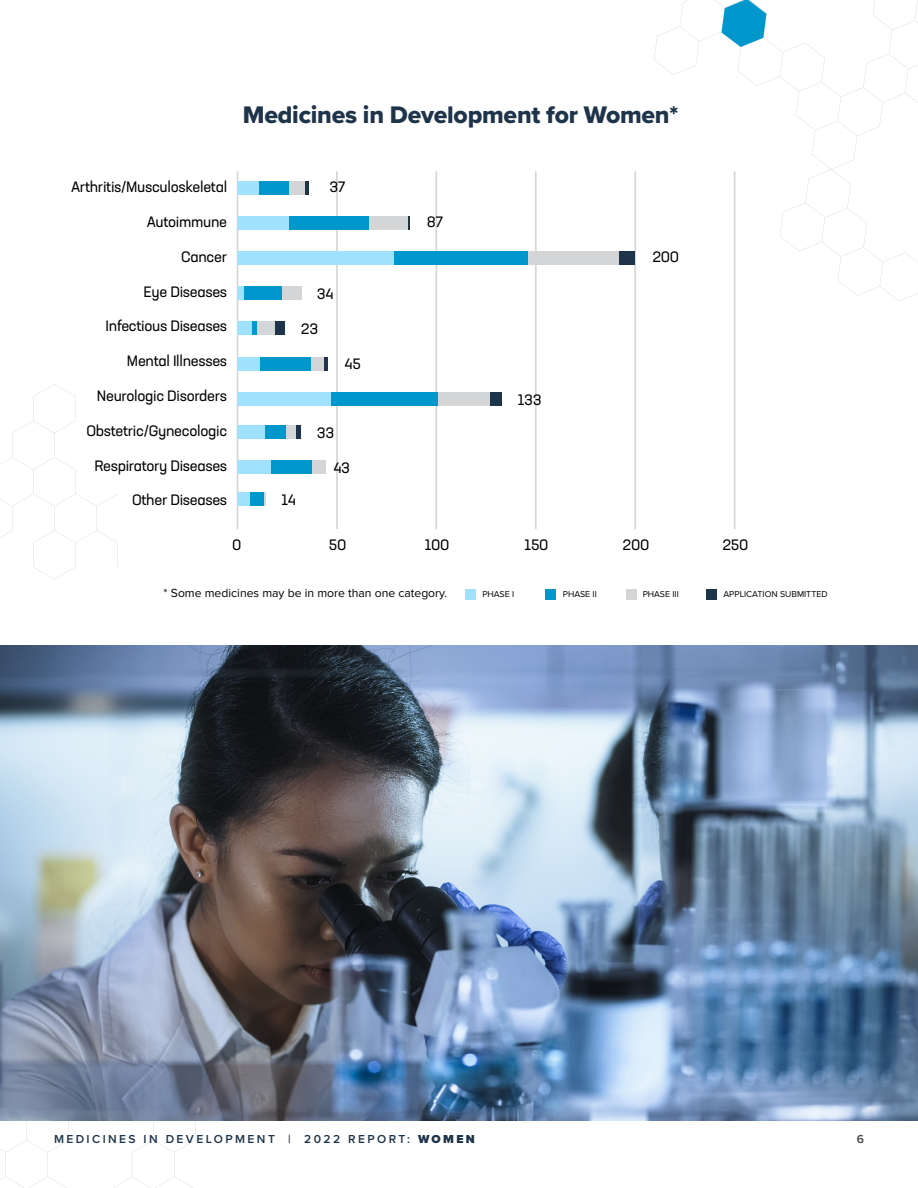
<style>
.page{position:relative;width:918px;height:1188px;background:#fff}
.page>*{position:absolute;margin:0;border:0;box-sizing:border-box;transform-origin:0 0}
.t1{font:24.9px "Proxima Nova Extrabld";letter-spacing:-.01em;color:#1e344b}
.t2{font:14.85px "Neusa Next Std";letter-spacing:-.02em;color:#000}
.t3{font:12.15px "Proxima Nova";color:#000}
.t4{font:600 12px "Proxima Nova";letter-spacing:.2em;color:#1e344b}
.t5{font:600 12px "Proxima Nova";color:#414042}
.t6{font:8.85px "Proxima Nova";color:#000}
.s1{font-weight:900}
</style>
<div class="page">
<svg style="left:0;top:1120px;width:196px;height:68px"></svg>
<hr style="left:54px;top:1120px;width:810px;height:1px;background:#000">
<div style="left:466px;top:589px;width:10px;height:10px;background:#a0e2fd"></div>
<div style="left:546px;top:589px;width:10px;height:10px;background:#0097cd"></div>
<div style="left:707px;top:589px;width:10px;height:10px;background:#1e344b"></div>
<div style="left:626px;top:589px;width:10px;height:10px;background:#d4d5d6"></div>
<hr style="left:237px;top:171px;width:1px;height:358px;background:#d3d5d6">
<hr style="left:336px;top:171px;width:2px;height:358px;background:#d3d5d6">
<hr style="left:436px;top:171px;width:1px;height:358px;background:#d3d5d6">
<hr style="left:535px;top:171px;width:2px;height:358px;background:#d3d5d6">
<hr style="left:634px;top:171px;width:2px;height:358px;background:#d3d5d6">
<hr style="left:734px;top:171px;width:1px;height:358px;background:#d3d5d6">
<div style="left:238px;top:181px;width:22px;height:13px;background:#a0e2fd"></div>
<div style="left:238px;top:493px;width:12px;height:13px;background:#a0e2fd"></div>
<div style="left:238px;top:425px;width:27px;height:14px;background:#a0e2fd"></div>
<div style="left:238px;top:392px;width:93px;height:14px;background:#a0e2fd"></div>
<div style="left:238px;top:357px;width:22px;height:14px;background:#a0e2fd"></div>
<div style="left:238px;top:321px;width:14px;height:14px;background:#a0e2fd"></div>
<div style="left:238px;top:286px;width:7px;height:14px;background:#a0e2fd"></div>
<div style="left:238px;top:251px;width:156px;height:14px;background:#a0e2fd"></div>
<div style="left:238px;top:216px;width:51px;height:13px;background:#a0e2fd"></div>
<div style="left:260px;top:181px;width:29px;height:13px;background:#0097cd"></div>
<div style="left:250px;top:493px;width:14px;height:13px;background:#0097cd"></div>
<div style="left:265px;top:425px;width:22px;height:14px;background:#0097cd"></div>
<div style="left:331px;top:392px;width:108px;height:14px;background:#0097cd"></div>
<div style="left:260px;top:357px;width:51px;height:14px;background:#0097cd"></div>
<div style="left:252px;top:321px;width:5px;height:14px;background:#0097cd"></div>
<div style="left:245px;top:286px;width:37px;height:14px;background:#0097cd"></div>
<div style="left:394px;top:251px;width:135px;height:14px;background:#0097cd"></div>
<div style="left:289px;top:216px;width:80px;height:13px;background:#0097cd"></div>
<div style="left:369px;top:216px;width:40px;height:13px;background:#d4d5d6"></div>
<div style="left:529px;top:251px;width:90px;height:14px;background:#d4d5d6"></div>
<div style="left:282px;top:286px;width:20px;height:14px;background:#d4d5d6"></div>
<div style="left:257px;top:321px;width:19px;height:14px;background:#d4d5d6"></div>
<div style="left:311px;top:357px;width:14px;height:14px;background:#d4d5d6"></div>
<div style="left:439px;top:392px;width:51px;height:14px;background:#d4d5d6"></div>
<div style="left:287px;top:425px;width:9px;height:14px;background:#d4d5d6"></div>
<svg style="left:264px;top:493px;width:2px;height:13px"></svg>
<div style="left:289px;top:181px;width:16px;height:13px;background:#d4d5d6"></div>
<hr style="left:296px;top:425px;width:4px;height:14px;background:#1e344b">
<hr style="left:325px;top:357px;width:3px;height:14px;background:#1e344b">
<div style="left:490px;top:392px;width:12px;height:14px;background:#1e344b"></div>
<div style="left:275px;top:321px;width:9px;height:14px;background:#1e344b"></div>
<div style="left:619px;top:251px;width:16px;height:14px;background:#1e344b"></div>
<svg style="left:409px;top:216px;width:1px;height:13px"></svg>
<hr style="left:305px;top:181px;width:4px;height:13px;background:#1e344b">
<div style="left:238px;top:460px;width:33px;height:14px;background:#a0e2fd"></div>
<div style="left:271px;top:460px;width:41px;height:14px;background:#0097cd"></div>
<div style="left:312px;top:460px;width:14px;height:14px;background:#d4d5d6"></div>
<svg style="left:654px;top:0;width:264px;height:301px"></svg>
<svg style="left:722px;top:0;width:44px;height:47px"></svg>
<svg style="left:0;top:384px;width:118px;height:262px"></svg>
<img style="left:0;top:646px;width:918px;height:474px">
<h1 class="t1" style="left:243px;top:96px;width:437px">Medicines in Development for Women*</h1>
<p class="t2" style="left:71px;top:178px;width:158px">Arthritis/Musculoskeletal</p>
<p class="t2" style="left:147px;top:213px;width:82px">Autoimmune</p>
<p class="t2" style="left:181px;top:247px;width:48px">Cancer</p>
<p class="t2" style="left:144px;top:282px;width:85px">Eye Diseases</p>
<p class="t2" style="left:106px;top:317px;width:123px">Infectious Diseases</p>
<p class="t2" style="left:127px;top:352px;width:102px">Mental Illnesses</p>
<p class="t2" style="left:97px;top:387px;width:132px">Neurologic Disorders</p>
<p class="t2" style="left:86px;top:421px;width:142px">Obstetric/Gynecologic</p>
<p class="t2" style="left:95px;top:456px;width:134px">Respiratory Diseases</p>
<p class="t2" style="left:132px;top:491px;width:97px">Other Diseases</p>
<p class="t2" style="left:330px;top:178px;width:18px">37</p>
<p class="t2" style="left:317px;top:284px;width:18px">34</p>
<p class="t2" style="left:301px;top:319px;width:19px">23</p>
<p class="t2" style="left:345px;top:355px;width:18px">45</p>
<p class="t2" style="left:317px;top:423px;width:19px">33</p>
<p class="t2" style="left:281px;top:491px;width:16px">14</p>
<p class="t2" style="left:333px;top:459px;width:18px">43</p>
<p class="t2" style="left:427px;top:213px;width:18px">87</p>
<p class="t2" style="left:518px;top:390px;width:25px">133</p>
<p class="t2" style="left:652px;top:248px;width:28px">200</p>
<p class="t2" style="left:232px;top:535px;width:11px">0</p>
<p class="t2" style="left:329px;top:535px;width:19px">50</p>
<p class="t2" style="left:425px;top:535px;width:26px">100</p>
<p class="t2" style="left:525px;top:535px;width:25px">150</p>
<p class="t2" style="left:623px;top:535px;width:28px">200</p>
<p class="t2" style="left:722px;top:535px;width:28px">250</p>
<p class="t3" style="left:164px;top:586px;width:285px">* Some medicines may be in more than one category.</p>
<p class="t6" style="left:482px;top:589px;width:33px">PHASE I</p>
<p class="t6" style="left:563px;top:589px;width:35px">PHASE II</p>
<p class="t6" style="left:643px;top:589px;width:38px">PHASE III</p>
<p class="t6" style="left:723px;top:589px;width:106px">APPLICATION SUBMITTED</p>
<p class="t4" style="left:54px;top:1130px;width:422px">MEDICINES IN DEVELOPMENT | 2022 REPORT: <span class="s1">WOMEN</span></p>
<p class="t5" style="left:857px;top:1130px;width:9px">6</p>
</div>
